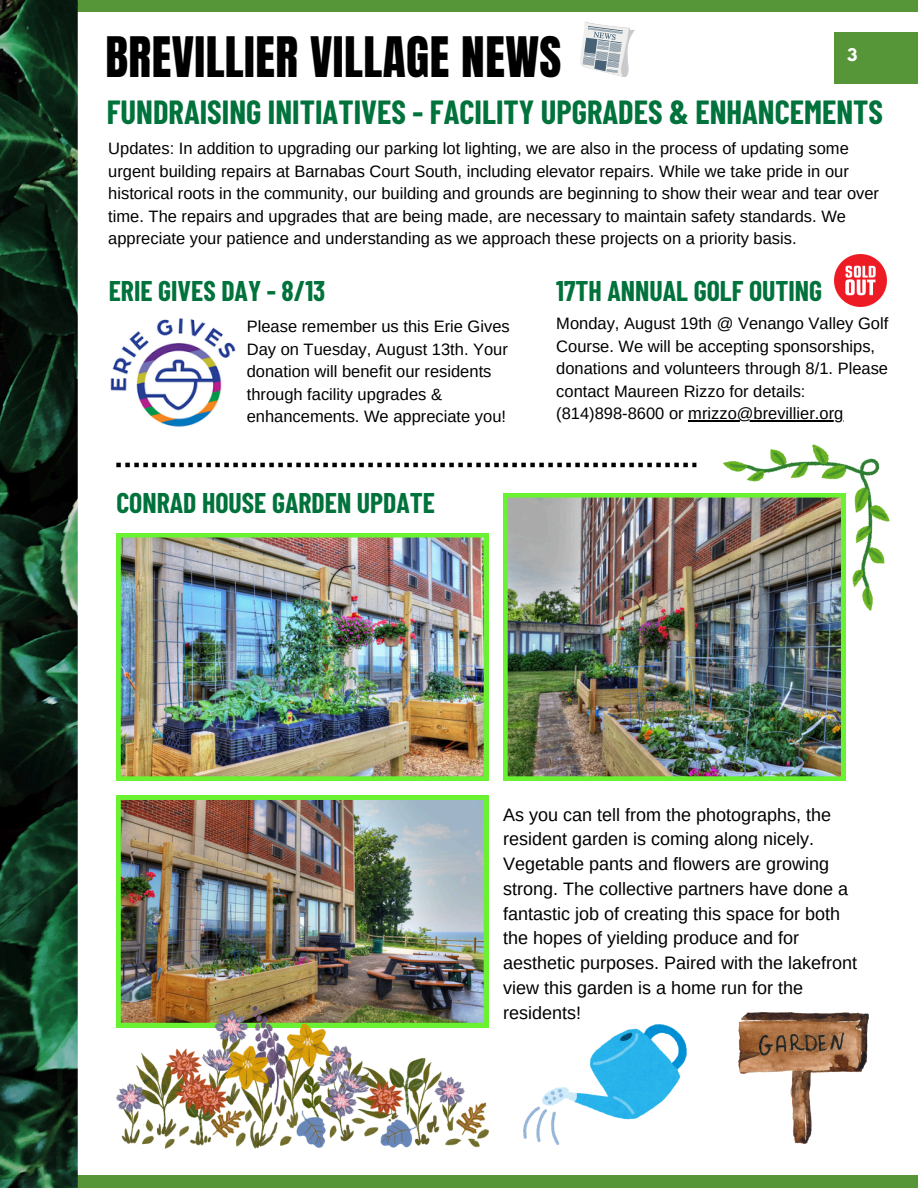
<style>
.page{position:relative;width:918px;height:1188px;background:#fff}
.page>*{position:absolute;margin:0;border:0;box-sizing:border-box;transform-origin:0 0}
.t1{font:47.4px "Anton";letter-spacing:.01em;color:#000}
.t2{font:700 32.7px "Barlow Condensed";color:#00723b}
.t3{font:700 27.9px "Barlow Condensed";color:#00723b}
.t4{font:18px/24.8px "Arimo";color:#000}
.t5{font:16.5px/22.5px "Arimo";color:#000}
.t6{font:700 15.45px "League Spartan";color:#fff}
</style>
<div class="page">
<div style="left:0;top:0;width:918px;height:12px;background:#569639"></div>
<div style="left:0;top:1175px;width:918px;height:13px;background:#569639"></div>
<div style="left:834px;top:32px;width:84px;height:52px;background:#569639"></div>
<svg style="left:580px;top:22px;width:55px;height:55px"></svg>
<img style="left:0;top:0;width:78px;height:1188px">
<img style="left:110px;top:318px;width:126px;height:109px">
<svg style="left:116px;top:463px;width:580px;height:4px"></svg>
<img style="left:723px;top:444px;width:167px;height:167px">
<img style="left:834px;top:255px;width:52px;height:52px">
<img style="left:116px;top:533px;width:372px;height:248px">
<img style="left:503px;top:493px;width:342px;height:288px">
<img style="left:116px;top:795px;width:372px;height:212px">
<img style="left:116px;top:1007px;width:373px;height:142px">
<img style="left:738px;top:1013px;width:131px;height:130px">
<img style="left:523px;top:1024px;width:163px;height:121px">
<hr style="left:688px;top:420px;width:155px;height:1px;background:#000">
<p class="t1" style="left:105px;top:23px;width:458px">BREVILLIER VILLAGE NEWS</p>
<p class="t6" style="left:847px;top:47px;width:12px">3</p>
<p class="t2" style="left:107px;top:91px;width:778px">FUNDRAISING INITIATIVES - FACILITY UPGRADES &amp; ENHANCEMENTS</p>
<p class="t5" style="left:108px;top:137px;width:772px">Updates: In addition to upgrading our parking lot lighting, we are also in the process of updating some urgent building repairs at Barnabas Court South, including elevator repairs. While we take pride in our historical roots in the community, our building and grounds are beginning to show their wear and tear over time. The repairs and upgrades that are being made, are necessary to maintain safety standards. We appreciate your patience and understanding as we approach these projects on a priority basis.</p>
<p class="t3" style="left:109px;top:273px;width:218px">ERIE GIVES DAY - 8/13</p>
<p class="t5" style="left:247px;top:315px;width:264px">Please remember us this Erie Gives Day on Tuesday, August 13th. Your donation will benefit our residents through facility upgrades &amp; enhancements. We appreciate you!</p>
<p class="t3" style="left:116px;top:485px;width:320px">CONRAD HOUSE GARDEN UPDATE</p>
<p class="t3" style="left:556px;top:273px;width:267px">17TH ANNUAL GOLF OUTING</p>
<h3 class="t5" style="left:556px;top:312px;width:334px">Monday, August 19th @ Venango Valley Golf Course. We will be accepting sponsorships, donations and volunteers through 8/1. Please contact Maureen Rizzo for details:</h3>
<p class="t5" style="left:556px;top:402px;width:289px">(814)898-8600 or mrizzo@brevillier.org</p>
<p class="t4" style="left:503px;top:802px;width:355px">As you can tell from the photographs, the resident garden is coming along nicely.<br>Vegetable pants and flowers are growing strong. The collective partners have done a fantastic job of creating this space for both the hopes of yielding produce and for aesthetic purposes. Paired with the lakefront view this garden is a home run for the residents!</p>
</div>
